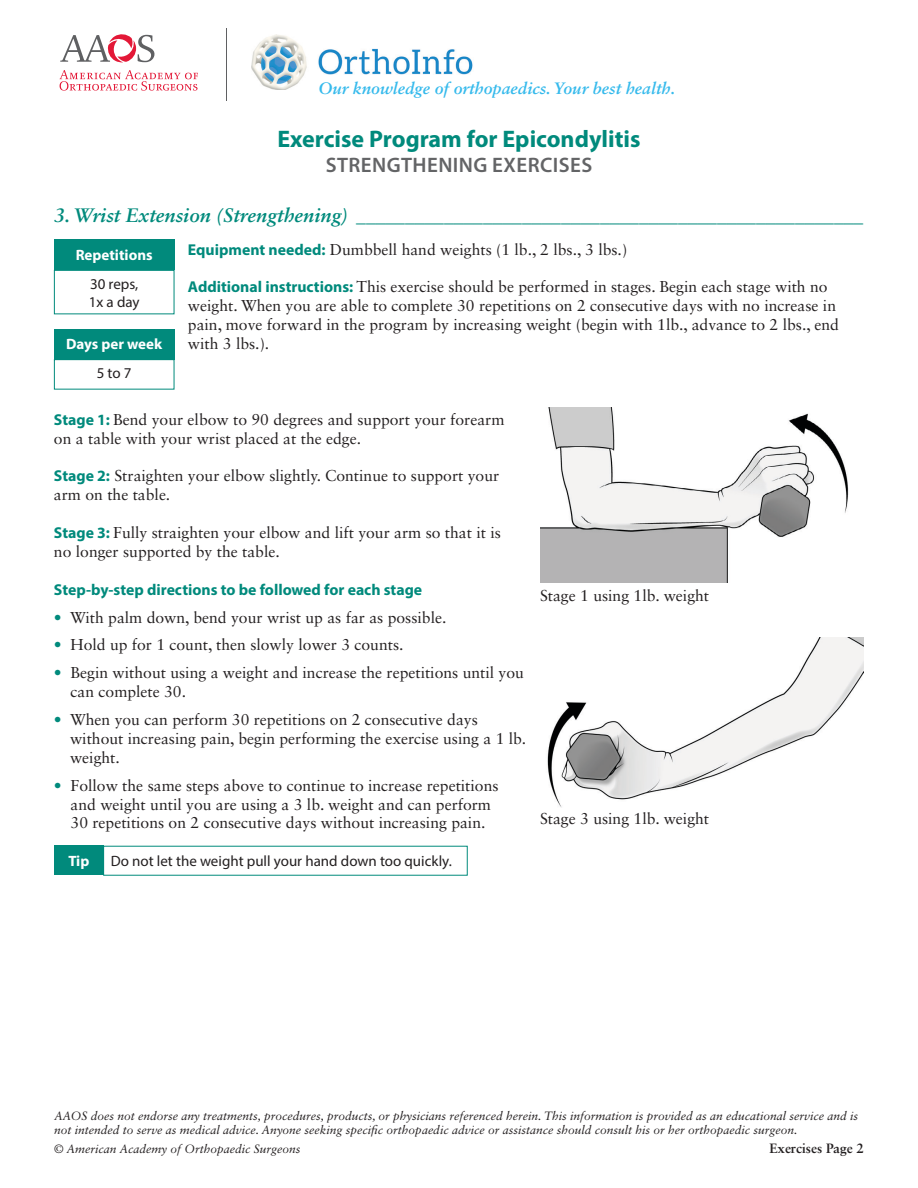
<style>
.page{position:relative;width:918px;height:1188px;background:#fff}
.page>*{position:absolute;margin:0;border:0;box-sizing:border-box;transform-origin:0 0}
.t1{font:700 24px "Myriad Pro";color:#018a7c}
.t2{font:600 21px "Myriad Pro";letter-spacing:.02em;color:#636466}
.t3{font:italic 700 19.5px "Sabon LT Std";color:#018a7c}
.t4{font:italic 700 16.5px "Sabon LT Std";color:#36baec}
.t5{font:15.75px/18.9px "Sabon LT Std";color:#231f20}
.t6{font:700 15.75px "Myriad Pro";color:#018a7c}
.t7{font:15px/18px "Myriad Pro";color:#231f20}
.t8{font:700 15px "Myriad Pro";color:#fff}
.t9{font:700 13.5px "Sabon LT Std";color:#231f20}
.t10{font:italic 12px/14.4px "Sabon LT Std";color:#231f20}
.s1{font-family:"Myriad Pro";font-weight:700;color:#018a7c}
.s2{color:#018a7c}
</style>
<div class="page">
<svg style="left:60px;top:70px;width:138px;height:21px"></svg>
<svg style="left:60px;top:34px;width:94px;height:29px"></svg>
<hr style="left:227px;top:28px;width:1px;height:73px;background:#5f6062">
<img style="left:252px;top:35px;width:221px;height:55px">
<div style="left:54px;top:240px;width:120px;height:30px;background:#018a7c"></div>
<div style="left:54px;top:270px;width:120px;height:44px;border:1px solid #018a7c"></div>
<div style="left:54px;top:329px;width:120px;height:30px;background:#018a7c"></div>
<div style="left:54px;top:359px;width:120px;height:31px;border:1px solid #018a7c"></div>
<div style="left:54px;top:846px;width:50px;height:29px;background:#018a7c"></div>
<img style="left:540px;top:408px;width:309px;height:174px">
<img style="left:547px;top:637px;width:317px;height:171px">
<p class="t4" style="left:318px;top:78px;width:358px">Our knowledge of orthopaedics. Your best health.</p>
<h1 class="t1" style="left:277px;top:123px;width:365px">Exercise Program for Epicondylitis</h1>
<h2 class="t2" style="left:326px;top:152px;width:268px">STRENGTHENING EXERCISES</h2>
<p class="t3" style="left:54px;top:204px;width:811px">3. Wrist Extension (Strengthening) ____________________________________________________</p>
<p class="t5" style="left:188px;top:240px;width:441px"><span class="s1">Equipment needed:</span> Dumbbell hand weights (1 lb., 2 lbs., 3 lbs.)</p>
<p class="t5" style="left:188px;top:277px;width:653px"><span class="s1">Additional instructions:</span> This exercise should be performed in stages. Begin each stage with no weight. When you are able to complete 30 repetitions on 2 consecutive days with no increase in pain, move forward in the program by increasing weight (begin with 1lb., advance to 2 lbs., end with 3 lbs.).</p>
<p class="t8" style="left:76px;top:245px;width:78px">Repetitions</p>
<p class="t7" style="left:89px;top:274px;width:52px">30 reps,<br>1x a day</p>
<p class="t8" style="left:66px;top:334px;width:98px">Days per week</p>
<p class="t7" style="left:97px;top:364px;width:36px">5 to 7</p>
<p class="t5" style="left:54px;top:410px;width:452px"><span class="s1">Stage 1:</span> Bend your elbow to 90 degrees and support your forearm on a table with your wrist placed at the edge.</p>
<p class="t5" style="left:54px;top:466px;width:447px"><span class="s1">Stage 2:</span> Straighten your elbow slightly. Continue to support your arm on the table.</p>
<p class="t5" style="left:54px;top:523px;width:449px"><span class="s1">Stage 3:</span> Fully straighten your elbow and lift your arm so that it is no longer supported by the table.</p>
<p class="t6" style="left:54px;top:579px;width:370px">Step-by-step directions to be followed for each stage</p>
<p class="t5" style="left:54px;top:608px;width:394px"><span class="s2">•</span> With palm down, bend your wrist up as far as possible.</p>
<p class="t5" style="left:54px;top:635px;width:351px"><span class="s2">•</span> Hold up for 1 count, then slowly lower 3 counts.</p>
<p class="t5" style="left:71px;top:663px;width:455px;text-indent:-17px"><span class="s2">•</span> Begin without using a weight and increase the repetitions until you can complete 30.</p>
<p class="t5" style="left:70px;top:710px;width:458px;text-indent:-16px"><span class="s2">•</span> When you can perform 30 repetitions on 2 consecutive days without increasing pain, begin performing the exercise using a 1 lb. weight.</p>
<p class="t5" style="left:54px;top:776px;width:446px;text-align:center"><span class="s2">•</span> Follow the same steps above to continue to increase repetitions and weight until you are using a 3 lb. weight and can perform<br>30 repetitions on 2 consecutive days without increasing pain.</p>
<p class="t8" style="left:68px;top:851px;width:22px">Tip</p>
<p class="t7" style="left:111px;top:852px;width:343px">Do not let the weight pull your hand down too quickly.</p>
<p class="t5" style="left:540px;top:586px;width:171px">Stage 1 using 1lb. weight</p>
<p class="t5" style="left:540px;top:809px;width:171px">Stage 3 using 1lb. weight</p>
<p class="t10" style="left:54px;top:1108px;width:806px">AAOS does not endorse any treatments, procedures, products, or physicians referenced herein. This information is provided as an educational service and is not intended to serve as medical advice. Anyone seeking specific orthopaedic advice or assistance should consult his or her orthopaedic surgeon.</p>
<p class="t10" style="left:54px;top:1142px;width:248px">© American Academy of Orthopaedic Surgeons</p>
<p class="t9" style="left:769px;top:1140px;width:96px">Exercises Page 2</p>
</div>
